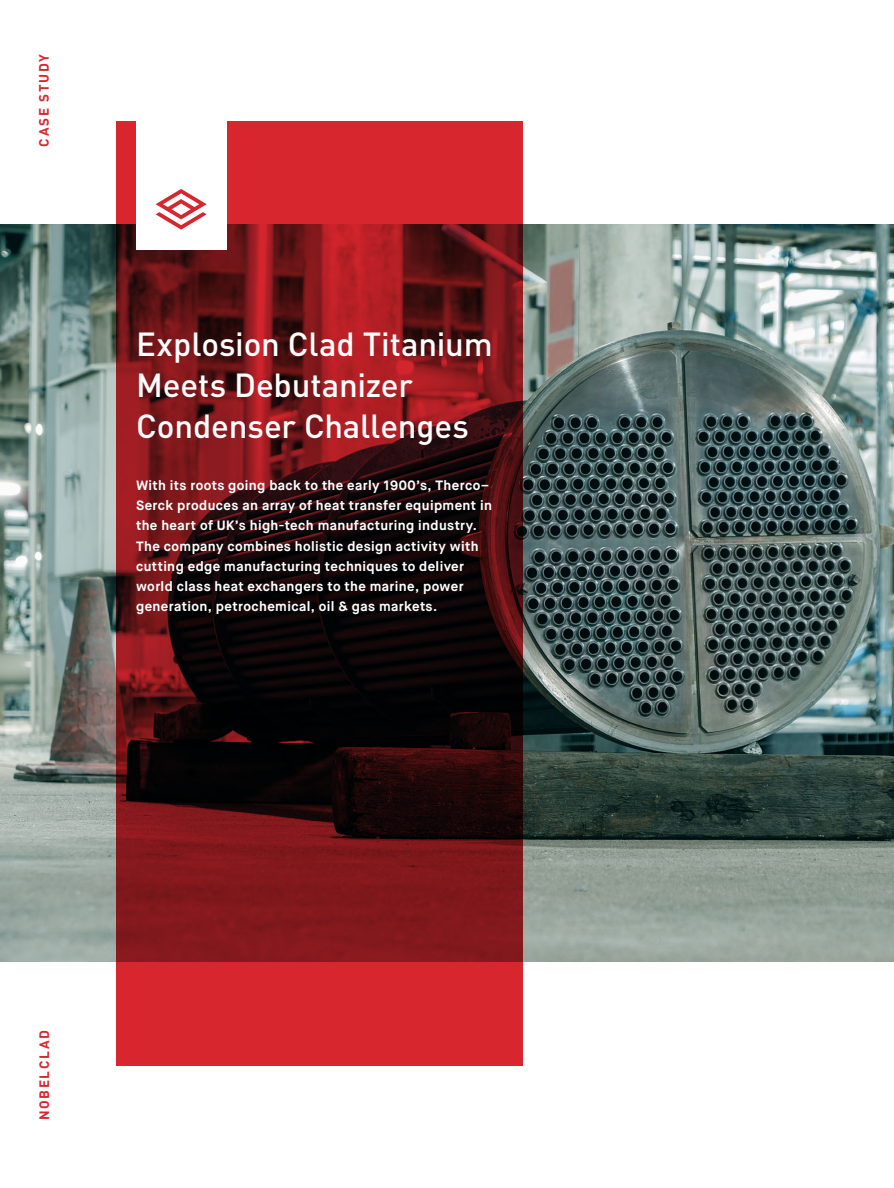
<style>
.page{position:relative;width:894px;height:1188px;background:#fff}
.page>*{position:absolute;margin:0;border:0;box-sizing:border-box;transform-origin:0 0}
.t1{font:500 33px/41.2px "DIN Pro";letter-spacing:-.005em;color:#fff}
.t2{font:700 13.5px/20.2px "Maison Neue";letter-spacing:.03em;color:#fff}
.t3{font:700 13.5px "DIN Pro";letter-spacing:.125em;color:#d8262e}
</style>
<div class="page">
<img style="left:0;top:224px;width:893px;height:737px">
<svg style="left:116px;top:122px;width:406px;height:944px;background:#6b1518"></svg>
<div style="left:136px;top:0;width:90px;height:249px;background:#fff"></div>
<svg style="left:156px;top:189px;width:50px;height:41px"></svg>
<p class="t3" style="left:35px;top:147px;width:94px;rotate:-90deg">CASE STUDY</p>
<h1 class="t1" style="left:136px;top:322px;width:358px">Explosion Clad Titanium<br>Meets Debutanizer<br>Condenser Challenges</h1>
<p class="t2" style="left:136px;top:475px;width:357px">With its roots going back to the early 1900’s, Therco– Serck produces an array of heat transfer equipment in the heart of UK’s high-tech manufacturing industry.<br>The company combines holistic design activity with cutting edge manufacturing techniques to deliver world class heat exchangers to the marine, power generation, petrochemical, oil &amp; gas markets.</p>
<p class="t3" style="left:35px;top:1120px;width:92px;rotate:-90deg">NOBELCLAD</p>
</div>
